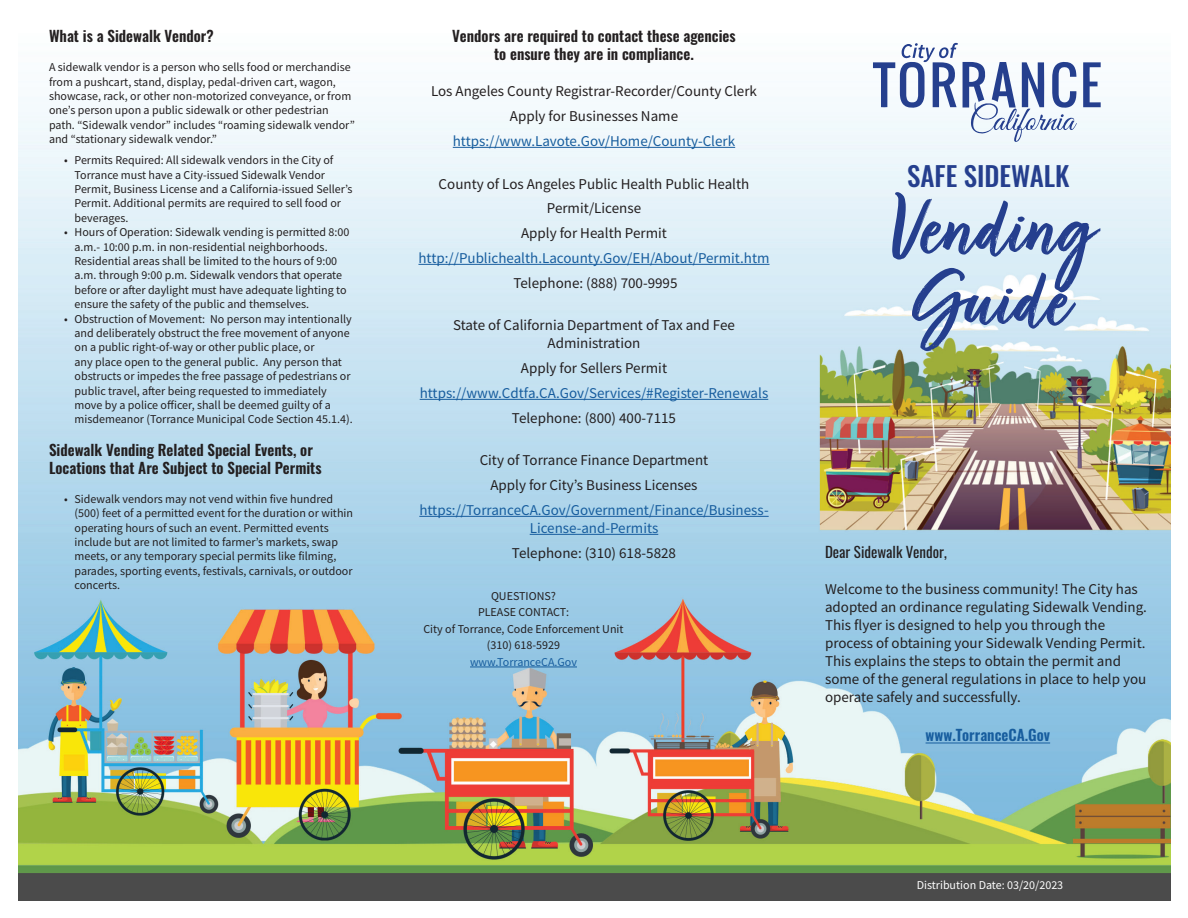
<style>
.page{position:relative;width:1188px;height:918px;background:#fff}
.page>*{position:absolute;margin:0;border:0;box-sizing:border-box;transform-origin:0 0}
.t1{font:90px/72px "Turbinado Bold Pro";color:#253f8e}
.t2{font:500 27px "Oswald";color:#253f8e}
.t3{font:15px/18px "Source Sans Pro";color:#231f20;text-align:center}
.t4{font:15px/18px "Source Sans Pro";color:#175d9e;text-align:center}
.t5{font:600 15px/18px "Oswald";color:#231f20;text-align:center}
.t6{font:15px "Oswald";color:#231f20}
.t7{font:600 15px "Oswald";color:#175d9e}
.t8{font:12px/14.4px "Source Sans Pro";color:#231f20}
.t9{font:12px "Source Sans Pro";color:#fff}
.t10{font:12px "Source Sans Pro";color:#175d9e}
</style>
<div class="page">
<img style="left:18px;top:42px;width:1152px;height:859px">
<hr style="left:926px;top:743px;width:124px;height:1px;background:#175d9e">
<hr style="left:453px;top:147px;width:282px;height:1px;background:#175d9e">
<hr style="left:418px;top:264px;width:352px;height:1px;background:#175d9e">
<hr style="left:420px;top:399px;width:348px;height:1px;background:#175d9e">
<hr style="left:419px;top:516px;width:350px;height:1px;background:#175d9e">
<hr style="left:530px;top:534px;width:128px;height:1px;background:#175d9e">
<hr style="left:470px;top:667px;width:107px;height:1px;background:#175d9e">
<svg style="left:1083px;top:62px;width:18px;height:45px"></svg>
<svg style="left:873px;top:43px;width:204px;height:99px"></svg>
<p class="t5" style="left:49px;top:28px;width:166px">What is a Sidewalk Vendor?</p>
<p class="t8" style="left:49px;top:60px;width:307px">A sidewalk vendor is a person who sells food or merchandise from a pushcart, stand, display, pedal-driven cart, wagon, showcase, rack, or other non-motorized conveyance, or from one’s person upon a public sidewalk or other pedestrian path. “Sidewalk vendor” includes “roaming sidewalk vendor” and “stationary sidewalk vendor.”</p>
<p class="t8" style="left:75px;top:153px;width:279px;text-indent:-10px">• Permits Required: All sidewalk vendors in the City of Torrance must have a City-issued Sidewalk Vendor Permit, Business License and a California-issued Seller’s Permit. Additional permits are required to sell food or beverages.</p>
<p class="t8" style="left:75px;top:225px;width:276px;text-indent:-10px">• Hours of Operation: Sidewalk vending is permitted 8:00 a.m.- 10:00 p.m. in non-residential neighborhoods.<br>Residential areas shall be limited to the hours of 9:00 a.m. through 9:00 p.m. Sidewalk vendors that operate before or after daylight must have adequate lighting to ensure the safety of the public and themselves.</p>
<p class="t8" style="left:75px;top:311px;width:280px;text-indent:-10px">• Obstruction of Movement: No person may intentionally and deliberately obstruct the free movement of anyone on a public right-of-way or other public place, or<br>any place open to the general public. Any person that obstructs or impedes the free passage of pedestrians or public travel, after being requested to immediately move by a police officer, shall be deemed guilty of a misdemeanor (Torrance Municipal Code Section 45.1.4).</p>
<p class="t5" style="left:49px;top:442px;width:274px;text-align:left">Sidewalk Vending Related Special Events, or<br>Locations that Are Subject to Special Permits</p>
<p class="t8" style="left:75px;top:491px;width:280px;text-indent:-10px">• Sidewalk vendors may not vend within five hundred (500) feet of a permitted event for the duration or within operating hours of such an event. Permitted events include but are not limited to farmer’s markets, swap meets, or any temporary special permits like filming, parades, sporting events, festivals, carnivals, or outdoor concerts.</p>
<p class="t5" style="left:452px;top:28px;width:285px">Vendors are required to contact these agencies to ensure they are in compliance.</p>
<p class="t3" style="left:431px;top:79px;width:327px;line-height:24.8px">Los Angeles County Registrar-Recorder/County Clerk<br>Apply for Businesses Name</p>
<p class="t4" style="left:453px;top:132px;width:284px">https://www.Lavote.Gov/Home/County-Clerk</p>
<p class="t3" style="left:439px;top:171px;width:312px;line-height:24.8px">County of Los Angeles Public Health Public Health<br>Permit/License<br>Apply for Health Permit</p>
<p class="t4" style="left:418px;top:249px;width:353px">http://Publichealth.Lacounty.Gov/EH/About/Permit.htm</p>
<p class="t3" style="left:513px;top:274px;width:166px">Telephone: (888) 700-9995</p>
<p class="t3" style="left:453px;top:316px;width:283px">State of California Department of Tax and Fee<br>Administration</p>
<p class="t3" style="left:521px;top:359px;width:148px">Apply for Sellers Permit</p>
<p class="t4" style="left:420px;top:384px;width:350px">https://www.Cdtfa.CA.Gov/Services/#Register-Renewals</p>
<p class="t3" style="left:512px;top:409px;width:166px">Telephone: (800) 400-7115</p>
<p class="t3" style="left:480px;top:448px;width:230px;line-height:24.8px">City of Torrance Finance Department<br>Apply for City’s Business Licenses</p>
<p class="t4" style="left:419px;top:501px;width:351px">https://TorranceCA.Gov/Government/Finance/Business-<br>License-and-Permits</p>
<p class="t3" style="left:512px;top:544px;width:166px">Telephone: (310) 618-5828</p>
<p class="t8" style="left:423px;top:587px;width:202px;line-height:16.5px;text-align:center">QUESTIONS?<br>PLEASE CONTACT:<br>City of Torrance, Code Enforcement Unit (310) 618-5929</p>
<p class="t10" style="left:470px;top:654px;width:108px">www.TorranceCA.Gov</p>
<h2 class="t2" style="left:907px;top:162px;width:164px">SAFE SIDEWALK</h2>
<h1 class="t1" style="left:887px;top:201px;width:207px">Vending<br>Guide</h1>
<p class="t6" style="left:825px;top:538px;width:123px">Dear Sidewalk Vendor,</p>
<p class="t3" style="left:825px;top:580px;width:324px;text-align:left">Welcome to the business community! The City has adopted an ordinance regulating Sidewalk Vending.<br>This flyer is designed to help you through the process of obtaining your Sidewalk Vending Permit.<br>This explains the steps to obtain the permit and some of the general regulations in place to help you operate safely and successfully.</p>
<p class="t7" style="left:926px;top:728px;width:126px">www.TorranceCA.Gov</p>
<p class="t9" style="left:917px;top:878px;width:148px">Distribution Date: 03/20/2023</p>
</div>
